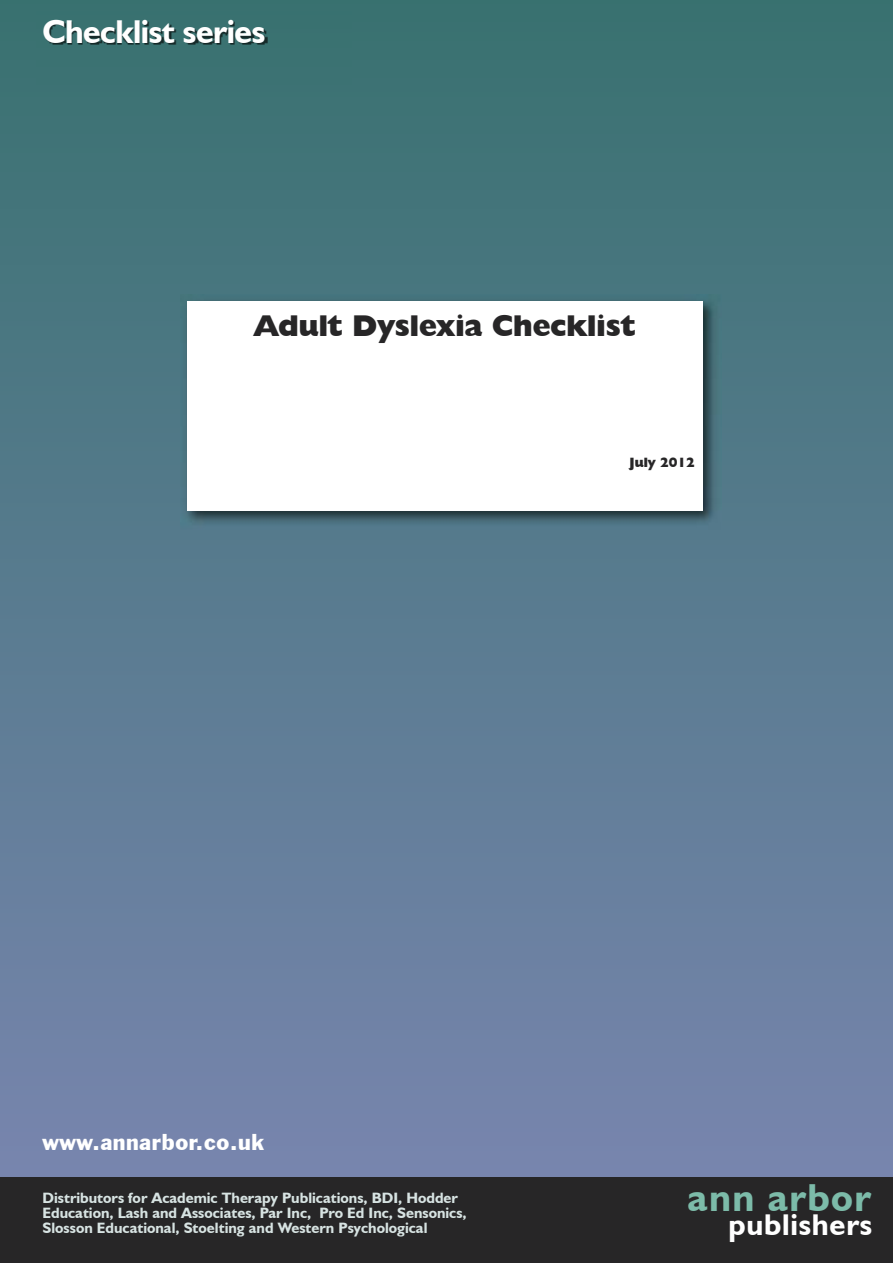
<style>
.page{position:relative;width:893px;height:1263px;background:#fff}
.page>*{position:absolute;margin:0;border:0;box-sizing:border-box;transform-origin:0 0}
.t1{font:700 39px "Humanist 521 BT";letter-spacing:.035em;color:#7cbba9}
.t2{font:700 33px "Humanist 521 BT";letter-spacing:-.015em;color:#fff}
.t3{font:800 30px "Humanist 521 BT";color:#272627}
.t4{font:700 30px "Humanist 521 BT";letter-spacing:.025em;color:#fff}
.t5{font:21px "Franklin Gothic BT";letter-spacing:.03em;color:#fff}
.t6{font:700 15px/15px "Humanist 521 BT";color:#d7e3e2}
.t7{font:800 13.5px "Humanist 521 BT";color:#272627}
</style>
<div class="page">
<div style="left:0;top:0;width:893px;height:1186px;background:linear-gradient(to bottom,#38716f,#7885af)"></div>
<div style="left:0;top:1178px;width:893px;height:85px;background:#272627"></div>
<img style="left:37px;top:12px;width:315px;height:73px">
<img style="left:180px;top:294px;width:542px;height:236px">
<div style="left:187px;top:301px;width:515px;height:209px;background:#fff"></div>
<h2 class="t2" style="left:43px;top:11px;width:224px">Checklist series</h2>
<h3 class="t3" style="left:254px;top:307px;width:384px">Adult Dyslexia Checklist</h3>
<p class="t7" style="left:630px;top:454px;width:67px">July 2012</p>
<h3 class="t5" style="left:43px;top:1130px;width:223px">www.annarbor.co.uk</h3>
<p class="t6" style="left:43px;top:1190px;width:426px">Distributors for Academic Therapy Publications, BDI, Hodder<br>Education, Lash and Associates, Par Inc, Pro Ed Inc, Sensonics,<br>Slosson Educational, Stoelting and Western Psychological</p>
<h1 class="t1" style="left:688px;top:1174px;width:185px">ann arbor</h1>
<h3 class="t4" style="left:729px;top:1206px;width:145px">publishers</h3>
</div>
